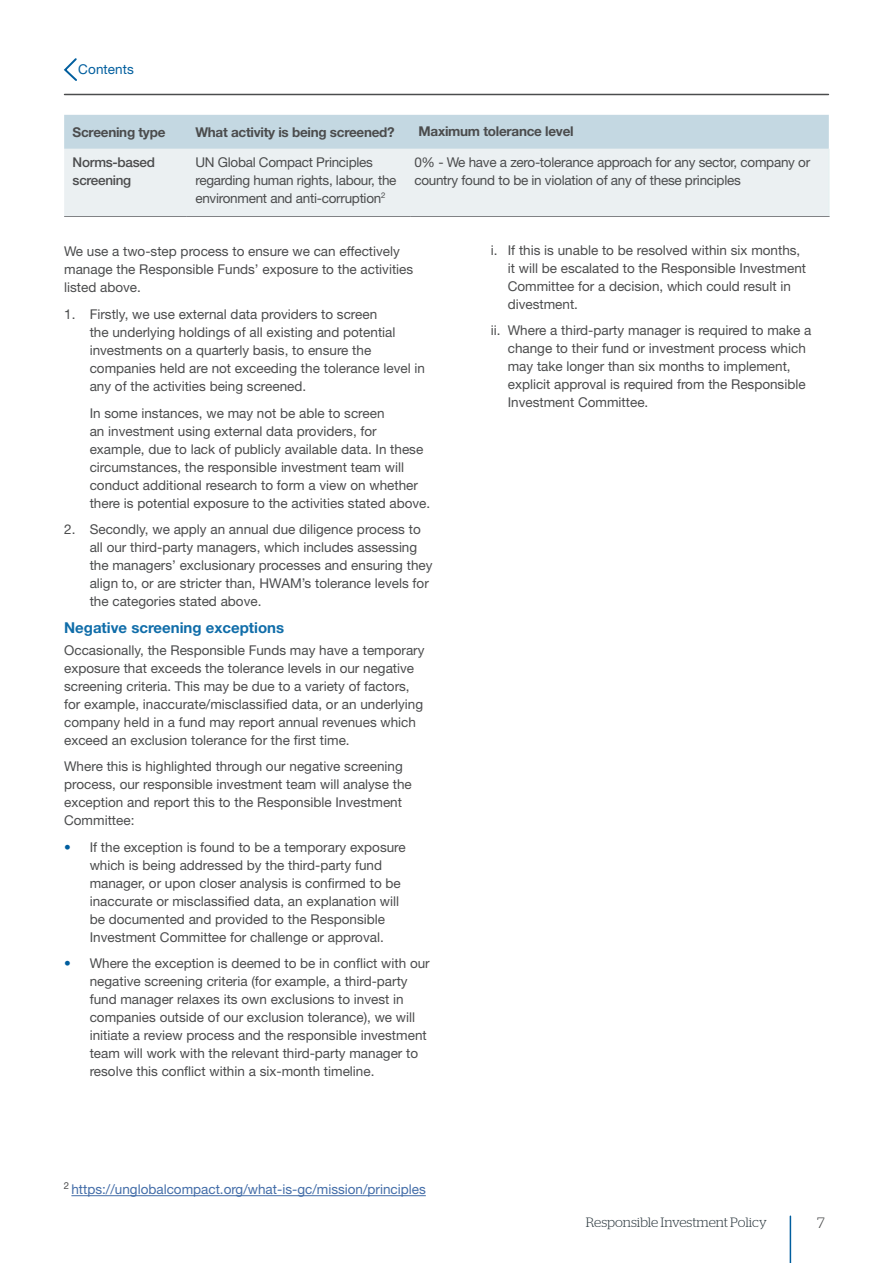
<style>
.page{position:relative;width:893px;height:1263px;background:#fff}
.page>*{position:absolute;margin:0;border:0;box-sizing:border-box;transform-origin:0 0}
.Sub_heading{font:700 15px "Helvetica Neue LT Pro";color:#106da9}
.t1{font:300 15px "Stag";color:#4b4c4d}
.Bodycopy{font:13.5px/18px "Helvetica Neue LT Pro";color:#4b4c4d}
.Bodycopy-2{font:13.5px/18px "Helvetica Neue LT Pro";letter-spacing:-.02em;color:#4b4c4d}
.Bodycopy-3{font:700 13.5px "Helvetica Neue LT Pro";letter-spacing:-.02em;color:#4b4c4d}
.Bodycopy-4{font:13.5px "Helvetica Neue LT Pro";color:#436da8}
.t2{font:300 13.5px "Stag";letter-spacing:-.005em;color:#2f3b41}
.Bodycopy-5{font:500 13.5px/18px "Helvetica Neue LT Pro";letter-spacing:-.02em;color:#4b4c4d}
.t3{font:13.5px "Helvetica Neue LT Pro";letter-spacing:.01em;color:#005e9e}
.s1{color:#005e9e}
</style>
<div class="page">
<hr style="left:790px;top:1216px;width:1px;height:47px;background:#005e9e">
<hr style="left:65px;top:94px;width:763px;height:1px;background:#4b4c4d">
<svg style="left:63px;top:58px;width:14px;height:23px"></svg>
<hr style="left:71px;top:1195px;width:355px;height:1px;background:#436da8">
<div style="left:64px;top:115px;width:765px;height:34px;background:#c4d8e2"></div>
<div style="left:64px;top:149px;width:764px;height:67px;background:#ebf0f2"></div>
<hr style="left:828px;top:149px;width:2px;height:67px;background:#e7f0f1">
<hr style="left:64px;top:216px;width:123px;height:1px;background:#808285">
<hr style="left:187px;top:216px;width:223px;height:1px;background:#808285">
<hr style="left:410px;top:216px;width:420px;height:1px;background:#808285">
<p class="t3" style="left:78px;top:61px;width:57px">Contents</p>
<p class="Bodycopy-3" style="left:73px;top:123px;width:94px">Screening type</p>
<p class="Bodycopy-3" style="left:195px;top:123px;width:201px">What activity is being screened?</p>
<p class="Bodycopy-3" style="left:419px;top:122px;width:156px">Maximum tolerance level</p>
<p class="Bodycopy-5" style="left:73px;top:153px;width:84px">Norms-based screening</p>
<p class="Bodycopy-2" style="left:195px;top:153px;width:203px">UN Global Compact Principles regarding human rights, labour, the environment and anti-corruption<sup>2</sup></p>
<p class="Bodycopy-2" style="left:414px;top:153px;width:397px">0% - We have a zero-tolerance approach for any sector, company or country found to be in violation of any of these principles</p>
<p class="Bodycopy" style="left:64px;top:242px;width:351px">We use a two-step process to ensure we can effectively manage the Responsible Funds’ exposure to the activities listed above.</p>
<p class="Bodycopy" style="left:90px;top:305px;width:337px;text-indent:-26px">1. Firstly, we use external data providers to screen<br>the underlying holdings of all existing and potential investments on a quarterly basis, to ensure the companies held are not exceeding the tolerance level in any of the activities being screened.</p>
<p class="Bodycopy" style="left:90px;top:403px;width:342px">In some instances, we may not be able to screen<br>an investment using external data providers, for example, due to lack of publicly available data. In these circumstances, the responsible investment team will conduct additional research to form a view on whether there is potential exposure to the activities stated above.</p>
<p class="Bodycopy" style="left:90px;top:520px;width:344px;text-indent:-26px">2. Secondly, we apply an annual due diligence process to all our third-party managers, which includes assessing the managers’ exclusionary processes and ensuring they align to, or are stricter than, HWAM’s tolerance levels for the categories stated above.</p>
<p class="Sub_heading" style="left:64px;top:618px;width:221px">Negative screening exceptions</p>
<p class="Bodycopy" style="left:64px;top:641px;width:362px">Occasionally, the Responsible Funds may have a temporary exposure that exceeds the tolerance levels in our negative screening criteria. This may be due to a variety of factors, for example, inaccurate/misclassified data, or an underlying company held in a fund may report annual revenues which exceed an exclusion tolerance for the first time.</p>
<p class="Bodycopy" style="left:64px;top:757px;width:349px">Where this is highlighted through our negative screening process, our responsible investment team will analyse the exception and report this to the Responsible Investment Committee:</p>
<p class="Bodycopy" style="left:90px;top:838px;width:318px;text-indent:-26px"><span class="s1">•</span> If the exception is found to be a temporary exposure which is being addressed by the third-party fund manager, or upon closer analysis is confirmed to be inaccurate or misclassified data, an explanation will be documented and provided to the Responsible Investment Committee for challenge or approval.</p>
<p class="Bodycopy" style="left:90px;top:954px;width:342px;text-indent:-26px"><span class="s1">•</span> Where the exception is deemed to be in conflict with our negative screening criteria (for example, a third-party fund manager relaxes its own exclusions to invest in companies outside of our exclusion tolerance), we will initiate a review process and the responsible investment team will work with the relevant third-party manager to resolve this conflict within a six-month timeline.</p>
<p class="Bodycopy-4" style="left:64px;top:1181px;width:364px"><sup>2</sup> https://unglobalcompact.org/what-is-gc/mission/principles</p>
<p class="Bodycopy" style="left:508px;top:240px;width:300px;text-indent:-17px">i. If this is unable to be resolved within six months, it will be escalated to the Responsible Investment Committee for a decision, which could result in divestment.</p>
<p class="Bodycopy" style="left:508px;top:321px;width:305px;text-indent:-17px">ii. Where a third-party manager is required to make a change to their fund or investment process which may take longer than six months to implement, explicit approval is required from the Responsible Investment Committee.</p>
<p class="t2" style="left:586px;top:1214px;width:182px">Responsible Investment Policy</p>
<p class="t1" style="left:817px;top:1214px;width:9px">7</p>
</div>
